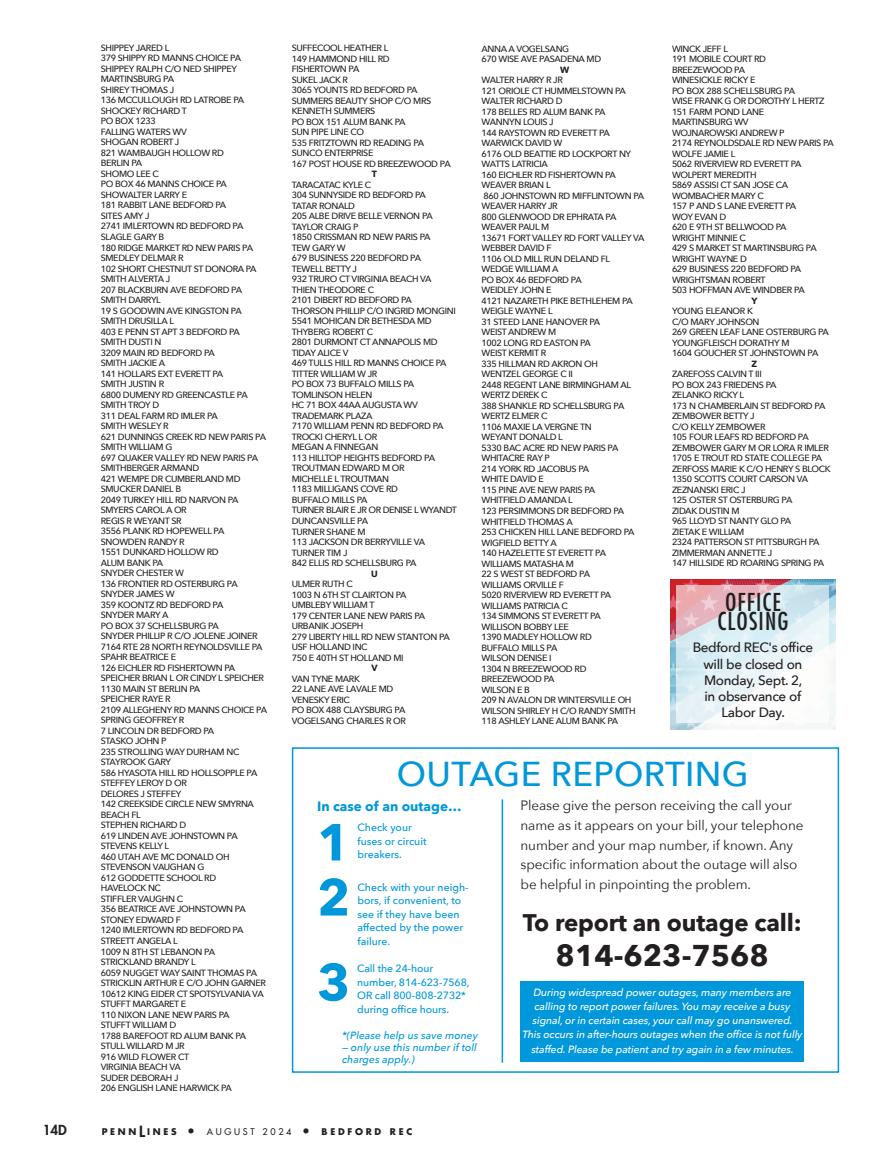
<style>
.page{position:relative;width:891px;height:1175px;background:#fff}
.page>*{position:absolute;margin:0;border:0;box-sizing:border-box;transform-origin:0 0}
.t1{font:700 51.45px "Avenir Next";color:#0097db}
.t2{font:500 34.5px "Avenir Next";letter-spacing:.01em;color:#0097db}
.t3{font:700 30px "Avenir Next";color:#231f20}
.t4{font:700 24px "Avenir Next";letter-spacing:-.005em;color:#231f20}
.t5{font:condensed 24px/19.5px "Futura Std";letter-spacing:.045em;color:#231f20;text-align:center}
.t6{font:13.5px/19.5px "Avenir Next";letter-spacing:-.01em;color:#231f20}
.t7{font:500 13.5px/16.2px "Avenir Next";letter-spacing:-.03em;color:#231f20;text-align:center}
.t8{font:700 13.5px "Avenir Next";color:#0097db}
.t9{font:800 13.5px "Futura Std";color:#231f20}
.t10{font:italic 500 10.5px/14.2px "Avenir Next";letter-spacing:-.01em;color:#fff;text-align:center}
.t11{font:500 10.5px/13.5px "Avenir Next";color:#0097db}
.t12{font:italic 500 10.5px/12px "Avenir Next";color:#0097db}
.t13{font:500 9px/10.5px "Avenir Next";letter-spacing:-.04em;color:#231f20}
.t14{font:700 9px "Futura Std";letter-spacing:.3em;color:#231f20}
.t15{font:700 9px "Avenir Next";color:#231f20}
.s1{font-weight:800;font-size:15px}
.s2{font-size:13.5px}
.s3{font-weight:500}
</style>
<div class="page">
<div style="left:292px;top:747px;width:547px;height:325px;background:#fff;border:2px solid #0097db"></div>
<div style="left:521px;top:981px;width:283px;height:81px;background:#0097db"></div>
<hr style="left:502px;top:799px;width:1px;height:263px;background:#0097db">
<img style="left:670px;top:579px;width:166px;height:150px">
<svg style="left:676px;top:585px;width:154px;height:137px"></svg>
<p class="t13" style="left:101px;top:42px;width:168px">SHIPPEY JARED L<br>379 SHIPPY RD MANNS CHOICE PA<br>SHIPPEY RALPH C/O NED SHIPPEY<br>MARTINSBURG PA<br>SHIREY THOMAS J<br>136 MCCULLOUGH RD LATROBE PA<br>SHOCKEY RICHARD T<br>PO BOX 1233<br>FALLING WATERS WV<br>SHOGAN ROBERT J<br>821 WAMBAUGH HOLLOW RD<br>BERLIN PA<br>SHOMO LEE C<br>PO BOX 46 MANNS CHOICE PA<br>SHOWALTER LARRY E<br>181 RABBIT LANE BEDFORD PA<br>SITES AMY J<br>2741 IMLERTOWN RD BEDFORD PA<br>SLAGLE GARY B<br>180 RIDGE MARKET RD NEW PARIS PA<br>SMEDLEY DELMAR R<br>102 SHORT CHESTNUT ST DONORA PA<br>SMITH ALVERTA J<br>207 BLACKBURN AVE BEDFORD PA<br>SMITH DARRYL<br>19 S GOODWIN AVE KINGSTON PA<br>SMITH DRUSILLA L<br>403 E PENN ST APT 3 BEDFORD PA<br>SMITH DUSTI N<br>3209 MAIN RD BEDFORD PA<br>SMITH JACKIE A<br>141 HOLLARS EXT EVERETT PA<br>SMITH JUSTIN R<br>6800 DUMENY RD GREENCASTLE PA<br>SMITH TROY D<br>311 DEAL FARM RD IMLER PA<br>SMITH WESLEY R<br>621 DUNNINGS CREEK RD NEW PARIS PA<br>SMITH WILLIAM G<br>697 QUAKER VALLEY RD NEW PARIS PA<br>SMITHBERGER ARMAND<br>421 WEMPE DR CUMBERLAND MD<br>SMUCKER DANIEL B<br>2049 TURKEY HILL RD NARVON PA<br>SMYERS CAROL A OR<br>REGIS R WEYANT SR<br>3556 PLANK RD HOPEWELL PA<br>SNOWDEN RANDY R<br>1551 DUNKARD HOLLOW RD<br>ALUM BANK PA<br>SNYDER CHESTER W<br>136 FRONTIER RD OSTERBURG PA<br>SNYDER JAMES W<br>359 KOONTZ RD BEDFORD PA<br>SNYDER MARY A<br>PO BOX 37 SCHELLSBURG PA<br>SNYDER PHILLIP R C/O JOLENE JOINER<br>7164 RTE 28 NORTH REYNOLDSVILLE PA<br>SPAHR BEATRICE E<br>126 EICHLER RD FISHERTOWN PA<br>SPEICHER BRIAN L OR CINDY L SPEICHER<br>1130 MAIN ST BERLIN PA<br>SPEICHER RAYE R<br>2109 ALLEGHENY RD MANNS CHOICE PA<br>SPRING GEOFFREY R<br>7 LINCOLN DR BEDFORD PA<br>STASKO JOHN P<br>235 STROLLING WAY DURHAM NC<br>STAYROOK GARY<br>586 HYASOTA HILL RD HOLLSOPPLE PA<br>STEFFEY LEROY D OR<br>DELORES J STEFFEY<br>142 CREEKSIDE CIRCLE NEW SMYRNA<br>BEACH FL<br>STEPHEN RICHARD D<br>619 LINDEN AVE JOHNSTOWN PA<br>STEVENS KELLY L<br>460 UTAH AVE MC DONALD OH<br>STEVENSON VAUGHAN G<br>612 GODDETTE SCHOOL RD<br>HAVELOCK NC<br>STIFFLER VAUGHN C<br>356 BEATRICE AVE JOHNSTOWN PA<br>STONEY EDWARD F<br>1240 IMLERTOWN RD BEDFORD PA<br>STREETT ANGELA L<br>1009 N 8TH ST LEBANON PA<br>STRICKLAND BRANDY L<br>6059 NUGGET WAY SAINT THOMAS PA<br>STRICKLIN ARTHUR E C/O JOHN GARNER<br>10612 KING EIDER CT SPOTSYLVANIA VA<br>STUFFT MARGARET E<br>110 NIXON LANE NEW PARIS PA<br>STUFFT WILLIAM D<br>1788 BAREFOOT RD ALUM BANK PA<br>STULL WILLARD M JR<br>916 WILD FLOWER CT<br>VIRGINIA BEACH VA<br>SUDER DEBORAH J<br>206 ENGLISH LANE HARWICK PA</p>
<p class="t13" style="left:292px;top:42px;width:161px">SUFFECOOL HEATHER L<br>149 HAMMOND HILL RD<br>FISHERTOWN PA<br>SUKEL JACK R<br>3065 YOUNTS RD BEDFORD PA<br>SUMMERS BEAUTY SHOP C/O MRS<br>KENNETH SUMMERS<br>PO BOX 151 ALUM BANK PA<br>SUN PIPE LINE CO<br>535 FRITZTOWN RD READING PA<br>SUNCO ENTERPRISE<br>167 POST HOUSE RD BREEZEWOOD PA</p>
<p class="t13" style="left:672px;top:43px;width:164px">WINCK JEFF L<br>191 MOBILE COURT RD<br>BREEZEWOOD PA<br>WINESICKLE RICKY E<br>PO BOX 288 SCHELLSBURG PA<br>WISE FRANK G OR DOROTHY L HERTZ<br>151 FARM POND LANE<br>MARTINSBURG WV<br>WOJNAROWSKI ANDREW P<br>2174 REYNOLDSDALE RD NEW PARIS PA<br>WOLFE JAMIE L<br>5062 RIVERVIEW RD EVERETT PA<br>WOLPERT MEREDITH<br>5869 ASSISI CT SAN JOSE CA<br>WOMBACHER MARY C<br>157 P AND S LANE EVERETT PA<br>WOY EVAN D<br>620 E 9TH ST BELLWOOD PA<br>WRIGHT MINNIE C<br>429 S MARKET ST MARTINSBURG PA<br>WRIGHT WAYNE D<br>629 BUSINESS 220 BEDFORD PA<br>WRIGHTSMAN ROBERT<br>503 HOFFMAN AVE WINDBER PA</p>
<p class="t15" style="left:751px;top:293px;width:8px">Y</p>
<p class="t13" style="left:672px;top:305px;width:159px">YOUNG ELEANOR K<br>C/O MARY JOHNSON<br>269 GREEN LEAF LANE OSTERBURG PA<br>YOUNGFLEISCH DORATHY M<br>1604 GOUCHER ST JOHNSTOWN PA</p>
<p class="t15" style="left:752px;top:356px;width:7px">Z</p>
<p class="t13" style="left:672px;top:368px;width:160px">ZAREFOSS CALVIN T III<br>PO BOX 243 FRIEDENS PA<br>ZELANKO RICKY L<br>173 N CHAMBERLAIN ST BEDFORD PA<br>ZEMBOWER BETTY J<br>C/O KELLY ZEMBOWER<br>105 FOUR LEAFS RD BEDFORD PA<br>ZEMBOWER GARY M OR LORA R IMLER<br>1705 E TROUT RD STATE COLLEGE PA<br>ZERFOSS MARIE K C/O HENRY S BLOCK<br>1350 SCOTTS COURT CARSON VA<br>ZEZNANSKI ERIC J<br>125 OSTER ST OSTERBURG PA<br>ZIDAK DUSTIN M<br>965 LLOYD ST NANTY GLO PA<br>ZIETAK E WILLIAM<br>2324 PATTERSON ST PITTSBURGH PA<br>ZIMMERMAN ANNETTE J<br>147 HILLSIDE RD ROARING SPRING PA</p>
<h3 class="t5" style="left:718px;top:592px;width:72px">OFFICE<br>CLOSING</h3>
<h3 class="t7" style="left:693px;top:639px;width:122px">Bedford REC's office will be closed on<br>Monday, Sept. 2,<br>in observance of<br>Labor Day.</h3>
<p class="t13" style="left:482px;top:43px;width:121px">ANNA A VOGELSANG<br>670 WISE AVE PASADENA MD</p>
<p class="t15" style="left:560px;top:62px;width:11px">W</p>
<p class="t13" style="left:482px;top:74px;width:165px">WALTER HARRY R JR<br>121 ORIOLE CT HUMMELSTOWN PA<br>WALTER RICHARD D<br>178 BELLES RD ALUM BANK PA<br>WANNYN LOUIS J<br>144 RAYSTOWN RD EVERETT PA<br>WARWICK DAVID W<br>6176 OLD BEATTIE RD LOCKPORT NY<br>WATTS LATRICIA<br>160 EICHLER RD FISHERTOWN PA<br>WEAVER BRIAN L<br>860 JOHNSTOWN RD MIFFLINTOWN PA<br>WEAVER HARRY JR<br>800 GLENWOOD DR EPHRATA PA<br>WEAVER PAUL M<br>13671 FORT VALLEY RD FORT VALLEY VA<br>WEBBER DAVID F<br>1106 OLD MILL RUN DELAND FL<br>WEDGE WILLIAM A<br>PO BOX 46 BEDFORD PA<br>WEIDLEY JOHN E<br>4121 NAZARETH PIKE BETHLEHEM PA<br>WEIGLE WAYNE L<br>31 STEED LANE HANOVER PA<br>WEIST ANDREW M<br>1002 LONG RD EASTON PA<br>WEIST KERMIT R<br>335 HILLMAN RD AKRON OH<br>WENTZEL GEORGE C II<br>2448 REGENT LANE BIRMINGHAM AL<br>WERTZ DEREK C<br>388 SHANKLE RD SCHELLSBURG PA<br>WERTZ ELMER C<br>1106 MAXIE LA VERGNE TN<br>WEYANT DONALD L<br>5330 BAC ACRE RD NEW PARIS PA<br>WHITACRE RAY P<br>214 YORK RD JACOBUS PA<br>WHITE DAVID E<br>115 PINE AVE NEW PARIS PA<br>WHITFIELD AMANDA L<br>123 PERSIMMONS DR BEDFORD PA<br>WHITFIELD THOMAS A<br>253 CHICKEN HILL LANE BEDFORD PA<br>WIGFIELD BETTY A<br>140 HAZELETTE ST EVERETT PA<br>WILLIAMS MATASHA M<br>22 S WEST ST BEDFORD PA<br>WILLIAMS ORVILLE F<br>5020 RIVERVIEW RD EVERETT PA<br>WILLIAMS PATRICIA C<br>134 SIMMONS ST EVERETT PA<br>WILLISON BOBBY LEE<br>1390 MADLEY HOLLOW RD<br>BUFFALO MILLS PA<br>WILSON DENISE I<br>1304 N BREEZEWOOD RD<br>BREEZEWOOD PA<br>WILSON E B<br>209 N AVALON DR WINTERSVILLE OH<br>WILSON SHIRLEY H C/O RANDY SMITH<br>118 ASHLEY LANE ALUM BANK PA</p>
<p class="t15" style="left:372px;top:166px;width:7px">T</p>
<p class="t13" style="left:292px;top:179px;width:167px">TARACATAC KYLE C<br>304 SUNNYSIDE RD BEDFORD PA<br>TATAR RONALD<br>205 ALBE DRIVE BELLE VERNON PA<br>TAYLOR CRAIG P<br>1850 CRISSMAN RD NEW PARIS PA<br>TEW GARY W<br>679 BUSINESS 220 BEDFORD PA<br>TEWELL BETTY J<br>932 TRURO CT VIRGINIA BEACH VA<br>THIEN THEODORE C<br>2101 DIBERT RD BEDFORD PA<br>THORSON PHILLIP C/O INGRID MONGINI<br>5541 MOHICAN DR BETHESDA MD<br>THYBERG ROBERT C<br>2801 DURMONT CT ANNAPOLIS MD<br>TIDAY ALICE V<br>469 TULLS HILL RD MANNS CHOICE PA<br>TITTER WILLIAM W JR<br>PO BOX 73 BUFFALO MILLS PA<br>TOMLINSON HELEN<br>HC 71 BOX 44AA AUGUSTA WV<br>TRADEMARK PLAZA<br>7170 WILLIAM PENN RD BEDFORD PA<br>TROCKI CHERYL L OR<br>MEGAN A FINNEGAN<br>113 HILLTOP HEIGHTS BEDFORD PA<br>TROUTMAN EDWARD M OR<br>MICHELLE L TROUTMAN<br>1183 MILLIGANS COVE RD<br>BUFFALO MILLS PA<br>TURNER BLAIR E JR OR DENISE L WYANDT<br>DUNCANSVILLE PA<br>TURNER SHANE M<br>113 JACKSON DR BERRYVILLE VA<br>TURNER TIM J<br>842 ELLIS RD SCHELLSBURG PA</p>
<p class="t15" style="left:371px;top:565px;width:8px">U</p>
<p class="t13" style="left:292px;top:578px;width:160px">ULMER RUTH C<br>1003 N 6TH ST CLAIRTON PA<br>UMBLEBY WILLIAM T<br>179 CENTER LANE NEW PARIS PA<br>URBANIK JOSEPH<br>279 LIBERTY HILL RD NEW STANTON PA<br>USF HOLLAND INC<br>750 E 40TH ST HOLLAND MI</p>
<p class="t15" style="left:371px;top:660px;width:8px">V</p>
<p class="t13" style="left:292px;top:673px;width:116px">VAN TYNE MARK<br>22 LANE AVE LAVALE MD<br>VENESKY ERIC<br>PO BOX 488 CLAYSBURG PA<br>VOGELSANG CHARLES R OR</p>
<h2 class="t2" style="left:397px;top:744px;width:353px">OUTAGE REPORTING</h2>
<p class="t11" style="left:357px;top:820px;width:71px">Check your fuses or circuit</p>
<h3 class="t6" style="left:521px;top:795px;width:284px">Please give the person receiving the call your name as it appears on your bill, your telephone number and your map number, if known. Any specific information about the outage will also be helpful in pinpointing the problem.</h3>
<h3 class="t8" style="left:317px;top:795px;width:146px">In case of an outage…</h3>
<h1 class="t1" style="left:317px;top:798px;width:35px">1</h1>
<p class="t11" style="left:357px;top:847px;width:46px">breakers.</p>
<p class="t11" style="left:357px;top:879px;width:113px">Check with your neigh&shy;bors, if convenient, to see if they have been affected by the power failure.</p>
<h1 class="t1" style="left:317px;top:853px;width:35px">2</h1>
<h3 class="t4" style="left:523px;top:902px;width:281px">To report an outage call:</h3>
<h3 class="t3" style="left:556px;top:929px;width:215px">814-623-7568</h3>
<h1 class="t1" style="left:317px;top:937px;width:35px">3</h1>
<p class="t11" style="left:357px;top:961px;width:114px">Call the 24-hour number, 814-623-7568,<br>OR call 800-808-2732*</p>
<p class="t10" style="left:522px;top:984px;width:282px">During widespread power outages, many members are calling to report power failures. You may receive a busy signal, or in certain cases, your call may go unanswered.<br>This occurs in after-hours outages when the office is not fully staffed. Please be patient and try again in a few minutes.</p>
<p class="t11" style="left:357px;top:1002px;width:93px">during office hours.</p>
<p class="t12" style="left:342px;top:1028px;width:137px">*(Please help us save money</p>
<p class="t12" style="left:342px;top:1040px;width:136px">— only use this number if toll charges apply.)</p>
<h3 class="t9" style="left:43px;top:1121px;width:26px">14D</h3>
<p class="t14" style="left:102px;top:1125px;width:312px">PENN<span class="s1">L</span>INES <span class="s2">•</span> <span class="s3">AUGUST 2024</span> <span class="s2">•</span> BEDFORD REC</p>
</div>
